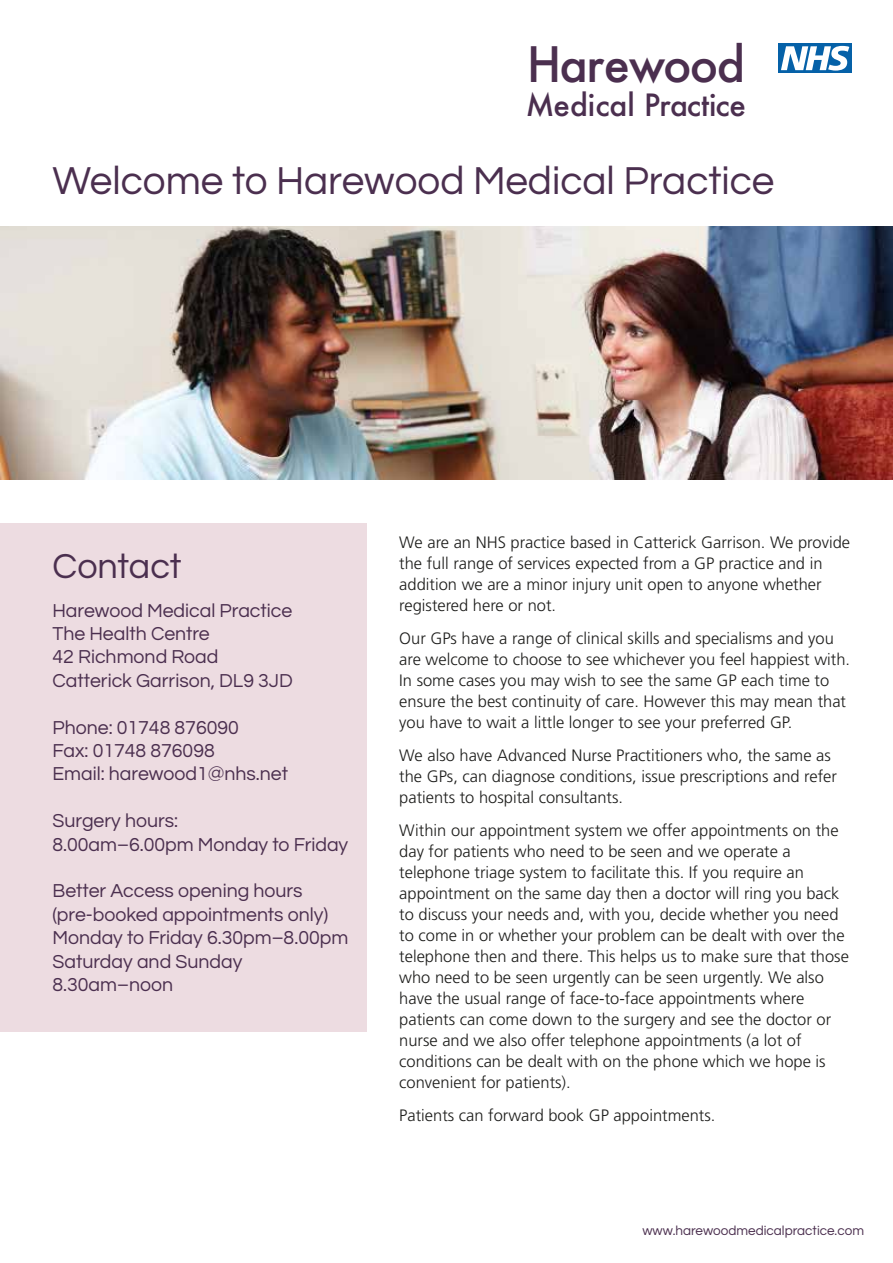
<style>
.page{position:relative;width:893px;height:1263px;background:#fff}
.page>*{position:absolute;margin:0;border:0;box-sizing:border-box;transform-origin:0 0}
.t1{font:500 47.4px "Futura";letter-spacing:-.035em;color:#4b2f4f}
.t2{font:40.5px "Questrial";color:#4b2f4f}
.t3{font:36px "Questrial";color:#4b2f4f}
.t4{font:500 29.85px "Futura";color:#4b2f4f}
.t5{font:19.5px/23.4px "Questrial";color:#4b2f4f}
.t6{font:300 16.5px/21px "Frutiger LT Std";color:#1d1d1b}
.t7{font:13.5px "Questrial";color:#4b2f4f}
</style>
<div class="page">
<div style="left:0;top:524px;width:367px;height:508px;background:#eddce1"></div>
<div style="left:779px;top:43px;width:73px;height:30px;background:#0561a8"></div>
<svg style="left:781px;top:46px;width:68px;height:25px"></svg>
<img style="left:0;top:226px;width:893px;height:254px">
<h1 class="t1" style="left:527px;top:32px;width:220px">Harewood</h1>
<h3 class="t4" style="left:526px;top:84px;width:222px">Medical Practice</h3>
<h2 class="t2" style="left:52px;top:160px;width:723px">Welcome to Harewood Medical Practice</h2>
<h3 class="t3" style="left:52px;top:548px;width:131px">Contact</h3>
<p class="t5" style="left:52px;top:599px;width:242px">Harewood Medical Practice<br>The Health Centre<br>42 Richmond Road<br>Catterick Garrison, DL9 3JD</p>
<p class="t5" style="left:52px;top:716px;width:237px">Phone: 01748 876090<br>Fax: 01748 876098<br>Email: harewood1@nhs.net</p>
<p class="t5" style="left:52px;top:809px;width:297px">Surgery hours:<br>8.00am–6.00pm Monday to Friday</p>
<p class="t5" style="left:52px;top:880px;width:297px">Better Access opening hours (pre-booked appointments only)<br>Monday to Friday 6.30pm–8.00pm<br>Saturday and Sunday<br>8.30am–noon</p>
<p class="t6" style="left:399px;top:532px;width:452px">We are an NHS practice based in Catterick Garrison. We provide the full range of services expected from a GP practice and in addition we are a minor injury unit open to anyone whether registered here or not.</p>
<p class="t6" style="left:399px;top:628px;width:452px">Our GPs have a range of clinical skills and specialisms and you are welcome to choose to see whichever you feel happiest with.<br>In some cases you may wish to see the same GP each time to ensure the best continuity of care. However this may mean that you have to wait a little longer to see your preferred GP.</p>
<p class="t6" style="left:399px;top:745px;width:439px">We also have Advanced Nurse Practitioners who, the same as the GPs, can diagnose conditions, issue prescriptions and refer patients to hospital consultants.</p>
<p class="t6" style="left:399px;top:820px;width:451px">Within our appointment system we offer appointments on the day for patients who need to be seen and we operate a telephone triage system to facilitate this. If you require an appointment on the same day then a doctor will ring you back to discuss your needs and, with you, decide whether you need to come in or whether your problem can be dealt with over the telephone then and there. This helps us to make sure that those who need to be seen urgently can be seen urgently. We also have the usual range of face-to-face appointments where patients can come down to the surgery and see the doctor or nurse and we also offer telephone appointments (a lot of conditions can be dealt with on the phone which we hope is convenient for patients).</p>
<p class="t6" style="left:399px;top:1105px;width:318px">Patients can forward book GP appointments.</p>
<p class="t7" style="left:642px;top:1223px;width:223px">www.harewoodmedicalpractice.com</p>
</div>
